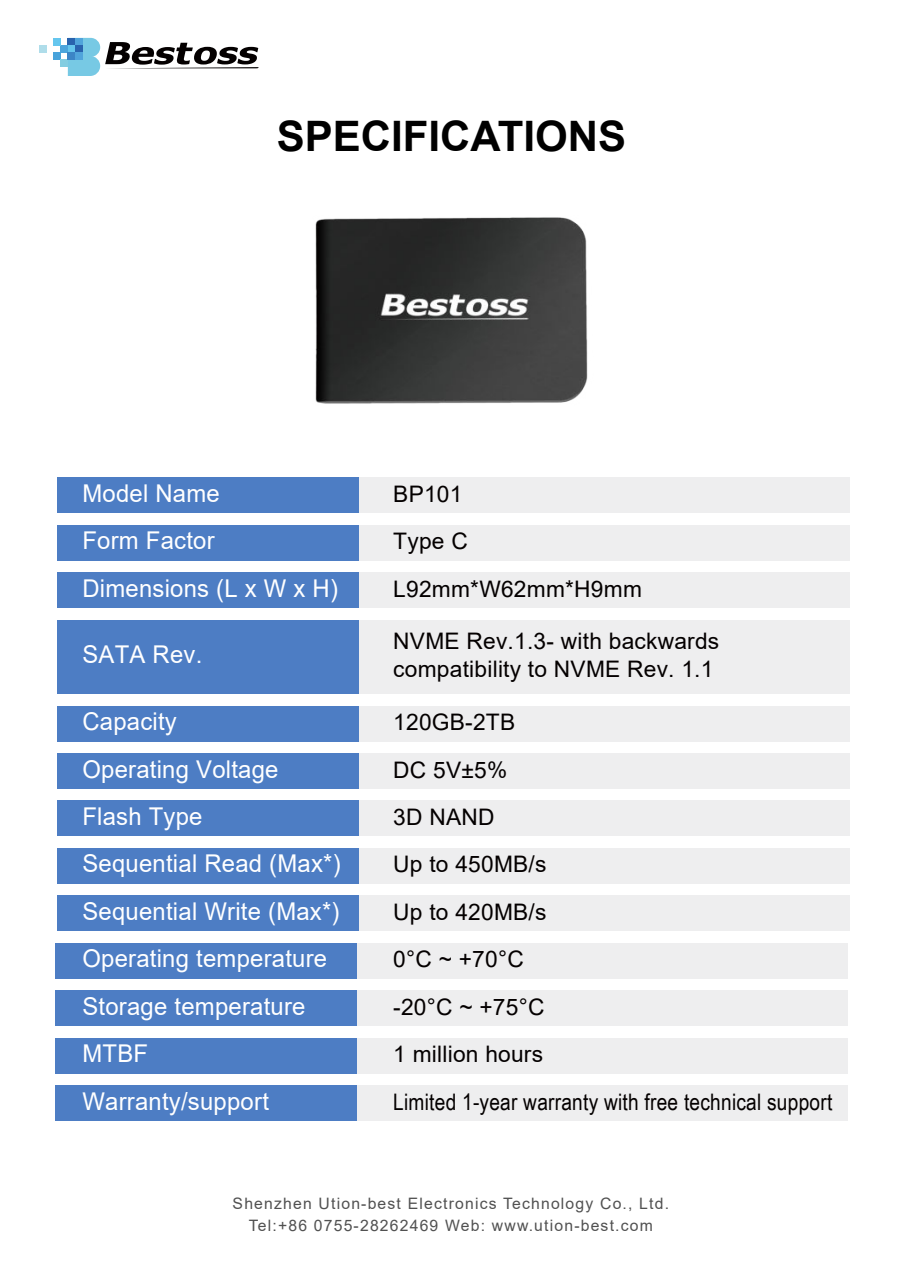
<style>
.page{position:relative;width:903px;height:1270px;background:#fff}
.page>*{position:absolute;margin:0;border:0;box-sizing:border-box;transform-origin:0 0}
.t1{font:700 42px "Arial";color:#000}
.t2{font:24.5px "Arial";letter-spacing:.01em;color:#fff}
.t3{font:22.75px/27.3px "Arial";letter-spacing:.01em;color:#040000}
.t4{font:22.75px "Arial Narrow";letter-spacing:.01em;color:#040000}
.t5{font:15.75px/22.1px "Arial";letter-spacing:.075em;color:#515151;text-align:center}
</style>
<div class="page">
<div style="left:57px;top:478px;width:302px;height:35px;background:#4d7dc4"></div>
<div style="left:359px;top:478px;width:491px;height:35px;background:#eeeeef"></div>
<div style="left:57px;top:525px;width:302px;height:35px;background:#4d7dc4"></div>
<div style="left:359px;top:525px;width:491px;height:35px;background:#eeeeef"></div>
<div style="left:57px;top:573px;width:302px;height:35px;background:#4d7dc4"></div>
<div style="left:359px;top:573px;width:491px;height:35px;background:#eeeeef"></div>
<div style="left:57px;top:620px;width:302px;height:74px;background:#4d7dc4"></div>
<div style="left:359px;top:620px;width:491px;height:74px;background:#eeeeef"></div>
<div style="left:57px;top:706px;width:302px;height:35px;background:#4d7dc4"></div>
<div style="left:359px;top:706px;width:491px;height:35px;background:#eeeeef"></div>
<div style="left:57px;top:801px;width:302px;height:35px;background:#4d7dc4"></div>
<div style="left:359px;top:801px;width:491px;height:35px;background:#eeeeef"></div>
<div style="left:57px;top:753px;width:302px;height:35px;background:#4d7dc4"></div>
<div style="left:359px;top:753px;width:491px;height:35px;background:#eeeeef"></div>
<div style="left:57px;top:848px;width:302px;height:35px;background:#4d7dc4"></div>
<div style="left:359px;top:848px;width:491px;height:35px;background:#eeeeef"></div>
<div style="left:57px;top:896px;width:302px;height:35px;background:#4d7dc4"></div>
<div style="left:359px;top:896px;width:491px;height:35px;background:#eeeeef"></div>
<div style="left:55px;top:943px;width:302px;height:35px;background:#4d7dc4"></div>
<div style="left:357px;top:943px;width:491px;height:35px;background:#eeeeef"></div>
<div style="left:55px;top:991px;width:302px;height:35px;background:#4d7dc4"></div>
<div style="left:357px;top:991px;width:491px;height:35px;background:#eeeeef"></div>
<div style="left:55px;top:1038px;width:302px;height:35px;background:#4d7dc4"></div>
<div style="left:357px;top:1038px;width:491px;height:35px;background:#eeeeef"></div>
<div style="left:55px;top:1085px;width:302px;height:35px;background:#4d7dc4"></div>
<div style="left:357px;top:1085px;width:491px;height:35px;background:#eeeeef"></div>
<div style="left:61px;top:45px;width:7px;height:7px;background:#4ca5dc"></div>
<div style="left:53px;top:38px;width:8px;height:7px;background:#65c6ee"></div>
<div style="left:53px;top:52px;width:8px;height:8px;background:#48a3db"></div>
<div style="left:61px;top:60px;width:7px;height:7px;background:#82cde1"></div>
<div style="left:39px;top:45px;width:8px;height:7px;background:#afddea"></div>
<svg style="left:68px;top:38px;width:191px;height:38px"></svg>
<img style="left:315px;top:217px;width:273px;height:187px">
<h1 class="t1" style="left:277px;top:112px;width:351px">SPECIFICATIONS</h1>
<p class="t2" style="left:82px;top:484px;width:139px">Model Name</p>
<p class="t3" style="left:393px;top:482px;width:71px">BP101</p>
<p class="t2" style="left:82px;top:531px;width:134px">Form Factor</p>
<p class="t3" style="left:393px;top:530px;width:76px">Type C</p>
<p class="t2" style="left:82px;top:579px;width:257px">Dimensions (L x W x H)</p>
<p class="t3" style="left:393px;top:577px;width:250px">L92mm*W62mm*H9mm</p>
<p class="t2" style="left:82px;top:646px;width:121px">SATA Rev.</p>
<p class="t3" style="left:393px;top:630px;width:327px">NVME Rev.1.3- with backwards compatibility to NVME Rev. 1.1</p>
<p class="t2" style="left:82px;top:712px;width:96px">Capacity</p>
<p class="t3" style="left:393px;top:711px;width:123px">120GB-2TB</p>
<p class="t2" style="left:82px;top:760px;width:198px">Operating Voltage</p>
<p class="t3" style="left:393px;top:758px;width:115px">DC 5V±5%</p>
<p class="t2" style="left:82px;top:807px;width:122px">Flash Type</p>
<p class="t3" style="left:393px;top:805px;width:103px">3D NAND</p>
<p class="t2" style="left:82px;top:855px;width:260px">Sequential Read (Max*)</p>
<p class="t3" style="left:393px;top:853px;width:155px">Up to 450MB/s</p>
<p class="t2" style="left:82px;top:902px;width:259px">Sequential Write (Max*)</p>
<p class="t3" style="left:393px;top:900px;width:155px">Up to 420MB/s</p>
<p class="t2" style="left:82px;top:949px;width:246px">Operating temperature</p>
<p class="t3" style="left:393px;top:948px;width:132px">0°C ~ +70°C</p>
<p class="t2" style="left:82px;top:997px;width:225px">Storage temperature</p>
<p class="t3" style="left:393px;top:995px;width:153px">-20°C ~ +75°C</p>
<p class="t2" style="left:82px;top:1044px;width:67px">MTBF</p>
<p class="t3" style="left:393px;top:1043px;width:151px">1 million hours</p>
<p class="t2" style="left:82px;top:1092px;width:188px">Warranty/support</p>
<p class="t4" style="left:393px;top:1093px;width:440px">Limited 1-year warranty with free technical support</p>
<p class="t5" style="left:233px;top:1193px;width:438px">Shenzhen Ution-best Electronics Technology Co., Ltd.<br>Tel:+86 0755-28262469 Web: www.ution-best.com</p>
</div>
